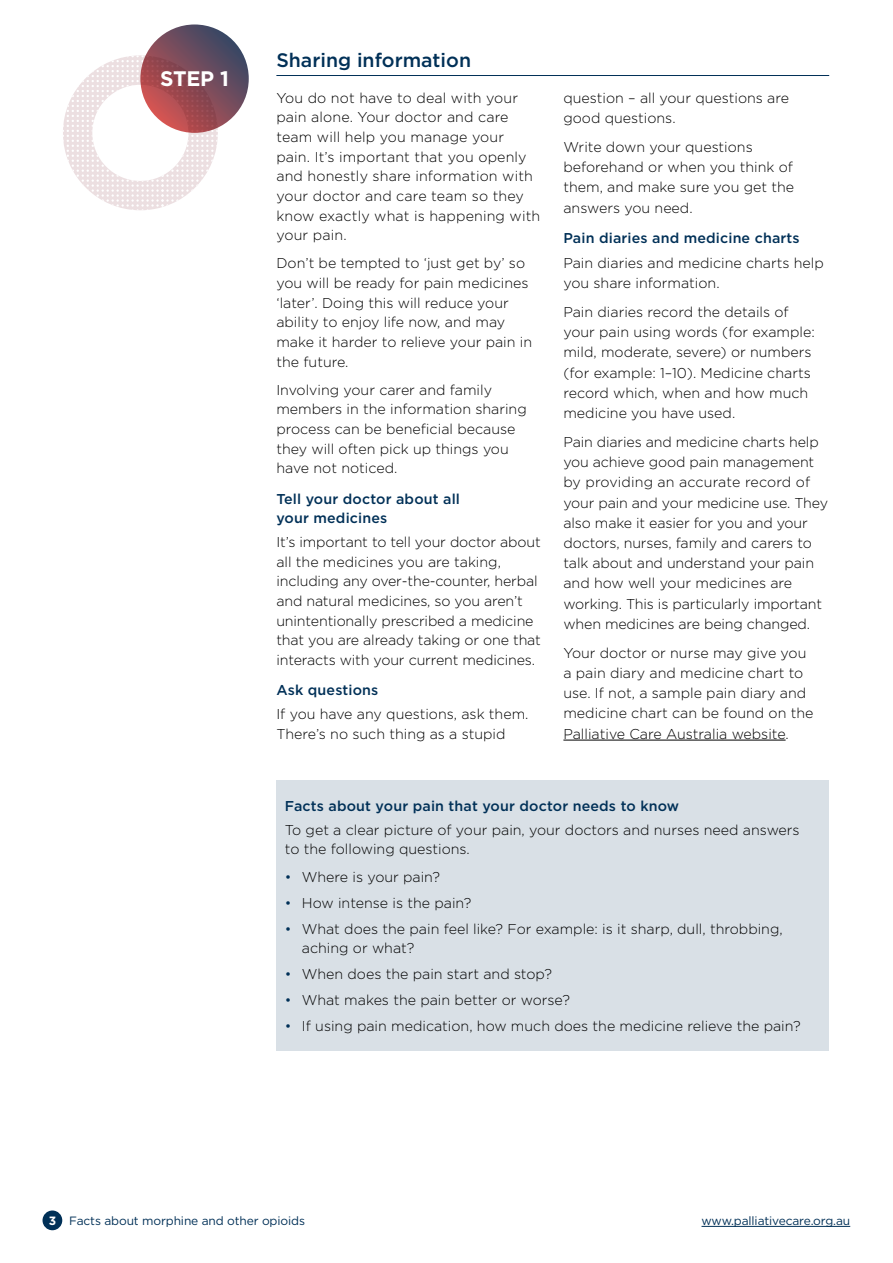
<style>
.page{position:relative;width:893px;height:1263px;background:#fff}
.page>*{position:absolute;margin:0;border:0;box-sizing:border-box;transform-origin:0 0}
.t1{font:700 21px "Gotham";color:#fff}
.t2{font:500 19.5px "Gotham";color:#003057}
.t3{font:300 14.25px/19.6px "Gotham";color:#000}
.t4{font:500 14.25px/19.6px "Gotham";letter-spacing:.01em;color:#003057}
.t5{font:12px "Gotham";letter-spacing:-.01em;color:#003057}
.s1{color:#003057}
.s2{font-weight:700;color:#fff}
</style>
<div class="page">
<div style="left:43px;top:1210px;width:19px;height:20px;background:#003057;border-radius:50%"></div>
<hr style="left:701px;top:1226px;width:149px;height:1px;background:#003057">
<svg style="left:63px;top:55px;width:155px;height:155px"></svg>
<hr style="left:563px;top:740px;width:223px;height:1px;background:#000">
<div style="left:276px;top:780px;width:553px;height:270px;background:#d9e0e6"></div>
<hr style="left:276px;top:75px;width:553px;height:1px;background:#003057">
<svg style="left:140px;top:24px;width:109px;height:109px;background:#834d5a"></svg>
<h1 class="t1" style="left:160px;top:65px;width:70px">STEP 1</h1>
<h2 class="t2" style="left:276px;top:47px;width:196px">Sharing information</h2>
<p class="t3" style="left:276px;top:88px;width:265px">You do not have to deal with your pain alone. Your doctor and care team will help you manage your pain. It’s important that you openly and honestly share information with your doctor and care team so they know exactly what is happening with your pain.</p>
<p class="t3" style="left:276px;top:253px;width:257px">Don’t be tempted to ‘just get by’ so you will be ready for pain medicines ‘later’. Doing this will reduce your ability to enjoy life now, and may make it harder to relieve your pain in the future.</p>
<p class="t3" style="left:276px;top:379px;width:252px">Involving your carer and family members in the information sharing process can be beneficial because they will often pick up things you have not noticed.</p>
<p class="t4" style="left:276px;top:488px;width:185px">Tell your doctor about all your medicines</p>
<p class="t3" style="left:276px;top:532px;width:266px">It’s important to tell your doctor about all the medicines you are taking, including any over-the-counter, herbal and natural medicines, so you aren’t unintentionally prescribed a medicine that you are already taking or one that interacts with your current medicines.</p>
<p class="t4" style="left:276px;top:680px;width:103px">Ask questions</p>
<p class="t3" style="left:276px;top:704px;width:254px">If you have any questions, ask them.<br>There’s no such thing as a stupid</p>
<p class="t3" style="left:563px;top:87px;width:227px;line-height:20.2px">question – all your questions are good questions.</p>
<p class="t3" style="left:563px;top:136px;width:232px;line-height:20.2px">Write down your questions beforehand or when you think of them, and make sure you get the answers you need.</p>
<p class="t4" style="left:563px;top:228px;width:238px">Pain diaries and medicine charts</p>
<p class="t3" style="left:563px;top:252px;width:262px;line-height:20.2px">Pain diaries and medicine charts help you share information.</p>
<p class="t3" style="left:563px;top:301px;width:253px;line-height:20.2px">Pain diaries record the details of your pain using words (for example: mild, moderate, severe) or numbers (for example: 1–10). Medicine charts record which, when and how much medicine you have used.</p>
<p class="t3" style="left:563px;top:431px;width:266px;line-height:20.2px">Pain diaries and medicine charts help you achieve good pain management by providing an accurate record of your pain and your medicine use. They also make it easier for you and your doctors, nurses, family and carers to talk about and understand your pain and how well your medicines are working. This is particularly important when medicines are being changed.</p>
<p class="t3" style="left:563px;top:642px;width:252px;line-height:20.2px">Your doctor or nurse may give you a pain diary and medicine chart to use. If not, a sample pain diary and medicine chart can be found on the Palliative Care Australia website.</p>
<p class="t4" style="left:285px;top:796px;width:396px">Facts about your pain that your doctor needs to know</p>
<p class="t3" style="left:285px;top:819px;width:516px">To get a clear picture of your pain, your doctors and nurses need answers to the following questions.</p>
<p class="t3" style="left:285px;top:867px;width:157px"><span class="s1">•</span> Where is your pain?</p>
<p class="t3" style="left:285px;top:893px;width:188px"><span class="s1">•</span> How intense is the pain?</p>
<p class="t3" style="left:302px;top:919px;width:482px;text-indent:-17px"><span class="s1">•</span> What does the pain feel like? For example: is it sharp, dull, throbbing, aching or what?</p>
<p class="t3" style="left:285px;top:964px;width:269px"><span class="s1">•</span> When does the pain start and stop?</p>
<p class="t3" style="left:285px;top:990px;width:287px"><span class="s1">•</span> What makes the pain better or worse?</p>
<p class="t3" style="left:285px;top:1016px;width:517px"><span class="s1">•</span> If using pain medication, how much does the medicine relieve the pain?</p>
<p class="t5" style="left:49px;top:1213px;width:258px"><span class="s2">3</span> Facts about morphine and other opioids</p>
<p class="t5" style="left:701px;top:1213px;width:150px">www.palliativecare.org.au</p>
</div>
